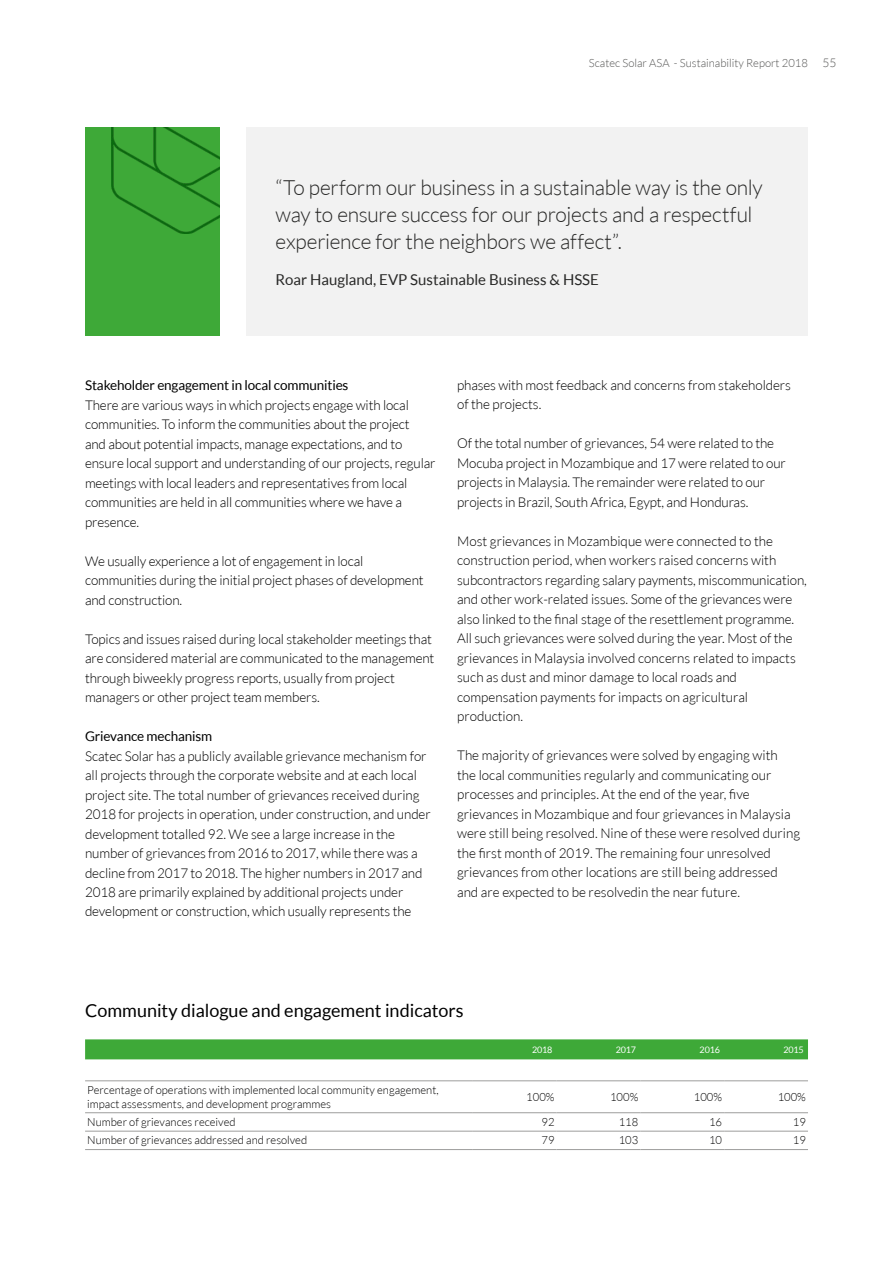
<style>
.page{position:relative;width:893px;height:1263px;background:#fff}
.page>*{position:absolute;margin:0;border:0;box-sizing:border-box;transform-origin:0 0}
.t1{font:300 21px/27px "Lato";letter-spacing:-.015em;color:#282827}
.t2{font:18px "Lato";color:#000}
.t3{font:15px "Lato";color:#282827}
.t4{font:300 13.5px/19.5px "Lato";letter-spacing:-.01em;color:#000}
.t5{font:13.5px "Lato";letter-spacing:-.01em;color:#000}
.t6{font:300 11.25px/13.5px "Lato";color:#000}
.t7{font:300 11.25px "Lato";color:#575756}
.t8{font:9px "Lato";letter-spacing:-.02em;color:#fff}
.s1{font-size:12px}
</style>
<div class="page">
<div style="left:246px;top:128px;width:562px;height:208px;background:#f2f2f2"></div>
<div style="left:85px;top:128px;width:135px;height:208px;background:#3ea938"></div>
<img style="left:112px;top:128px;width:108px;height:106px">
<div style="left:85px;top:1039px;width:723px;height:20px;background:#3ea938"></div>
<hr style="left:85px;top:1080px;width:388px;height:1px;background:#9d9d9c">
<hr style="left:473px;top:1080px;width:84px;height:1px;background:#9d9d9c">
<hr style="left:557px;top:1080px;width:83px;height:1px;background:#9d9d9c">
<hr style="left:640px;top:1080px;width:84px;height:1px;background:#9d9d9c">
<hr style="left:724px;top:1080px;width:84px;height:1px;background:#9d9d9c">
<hr style="left:85px;top:1112px;width:388px;height:1px;background:#9d9d9c">
<hr style="left:473px;top:1112px;width:84px;height:1px;background:#9d9d9c">
<hr style="left:557px;top:1112px;width:83px;height:1px;background:#9d9d9c">
<hr style="left:640px;top:1112px;width:84px;height:1px;background:#9d9d9c">
<hr style="left:724px;top:1112px;width:84px;height:1px;background:#9d9d9c">
<hr style="left:85px;top:1131px;width:388px;height:1px;background:#9d9d9c">
<hr style="left:473px;top:1131px;width:84px;height:1px;background:#9d9d9c">
<hr style="left:557px;top:1131px;width:83px;height:1px;background:#9d9d9c">
<hr style="left:640px;top:1131px;width:84px;height:1px;background:#9d9d9c">
<hr style="left:724px;top:1131px;width:84px;height:1px;background:#9d9d9c">
<hr style="left:85px;top:1149px;width:388px;height:1px;background:#9d9d9c">
<hr style="left:473px;top:1149px;width:84px;height:1px;background:#9d9d9c">
<hr style="left:557px;top:1149px;width:83px;height:1px;background:#9d9d9c">
<hr style="left:640px;top:1149px;width:84px;height:1px;background:#9d9d9c">
<hr style="left:724px;top:1149px;width:84px;height:1px;background:#9d9d9c">
<p class="t7" style="left:589px;top:57px;width:249px">Scatec Solar ASA - Sustainability Report 2018 <span class="s1">55</span></p>
<h1 class="t1" style="left:276px;top:174px;width:489px">“To perform our business in a sustainable way is the only way to ensure success for our projects and a respectful experience for the neighbors we affect”.</h1>
<p class="t3" style="left:276px;top:272px;width:325px">Roar Haugland, EVP Sustainable Business &amp; HSSE</p>
<p class="t5" style="left:85px;top:378px;width:265px">Stakeholder engagement in local communities</p>
<p class="t4" style="left:85px;top:395px;width:352px">There are various ways in which projects engage with local communities. To inform the communities about the project<br>and about potential impacts, manage expectations, and to ensure local support and understanding of our projects, regular meetings with local leaders and representatives from local communities are held in all communities where we have a presence.</p>
<p class="t4" style="left:85px;top:551px;width:340px">We usually experience a lot of engagement in local communities during the initial project phases of development and construction.</p>
<p class="t4" style="left:85px;top:629px;width:351px">Topics and issues raised during local stakeholder meetings that are considered material are communicated to the management through biweekly progress reports, usually from project managers or other project team members.</p>
<p class="t5" style="left:85px;top:729px;width:129px">Grievance mechanism</p>
<p class="t4" style="left:85px;top:746px;width:347px">Scatec Solar has a publicly available grievance mechanism for all projects through the corporate website and at each local project site. The total number of grievances received during 2018 for projects in operation, under construction, and under development totalled 92. We see a large increase in the number of grievances from 2016 to 2017, while there was a decline from 2017 to 2018. The higher numbers in 2017 and 2018 are primarily explained by additional projects under development or construction, which usually represents the</p>
<p class="t4" style="left:457px;top:375px;width:335px">phases with most feedback and concerns from stakeholders of the projects.</p>
<p class="t4" style="left:457px;top:434px;width:330px">Of the total number of grievances, 54 were related to the Mocuba project in Mozambique and 17 were related to our projects in Malaysia. The remainder were related to our projects in Brazil, South Africa, Egypt, and Honduras.</p>
<p class="t4" style="left:457px;top:531px;width:351px">Most grievances in Mozambique were connected to the construction period, when workers raised concerns with subcontractors regarding salary payments, miscommunication, and other work-related issues. Some of the grievances were also linked to the final stage of the resettlement programme.<br>All such grievances were solved during the year. Most of the grievances in Malaysia involved concerns related to impacts such as dust and minor damage to local roads and compensation payments for impacts on agricultural production.</p>
<p class="t4" style="left:457px;top:746px;width:345px">The majority of grievances were solved by engaging with<br>the local communities regularly and communicating our processes and principles. At the end of the year, five grievances in Mozambique and four grievances in Malaysia were still being resolved. Nine of these were resolved during the first month of 2019. The remaining four unresolved grievances from other locations are still being addressed and are expected to be resolvedin the near future.</p>
<h2 class="t2" style="left:85px;top:1001px;width:380px">Community dialogue and engagement indicators</h2>
<p class="t8" style="left:532px;top:1045px;width:22px">2018</p>
<p class="t8" style="left:616px;top:1045px;width:22px">2017</p>
<p class="t8" style="left:700px;top:1045px;width:22px">2016</p>
<p class="t8" style="left:783px;top:1045px;width:22px">2015</p>
<p class="t6" style="left:87px;top:1083px;width:353px">Percentage of operations with implemented local community engagement, impact assessments, and development programmes</p>
<p class="t6" style="left:526px;top:1090px;width:30px">100%</p>
<p class="t6" style="left:610px;top:1090px;width:30px">100%</p>
<p class="t6" style="left:694px;top:1090px;width:30px">100%</p>
<p class="t6" style="left:778px;top:1090px;width:30px">100%</p>
<p class="t6" style="left:87px;top:1115px;width:150px">Number of grievances received</p>
<p class="t6" style="left:541px;top:1115px;width:15px">92</p>
<p class="t6" style="left:619px;top:1115px;width:21px">118</p>
<p class="t6" style="left:709px;top:1115px;width:15px">16</p>
<p class="t6" style="left:793px;top:1115px;width:15px">19</p>
<p class="t6" style="left:87px;top:1134px;width:221px">Number of grievances addressed and resolved</p>
<p class="t6" style="left:541px;top:1134px;width:15px">79</p>
<p class="t6" style="left:619px;top:1134px;width:21px">103</p>
<p class="t6" style="left:709px;top:1134px;width:15px">10</p>
<p class="t6" style="left:793px;top:1134px;width:15px">19</p>
</div>
